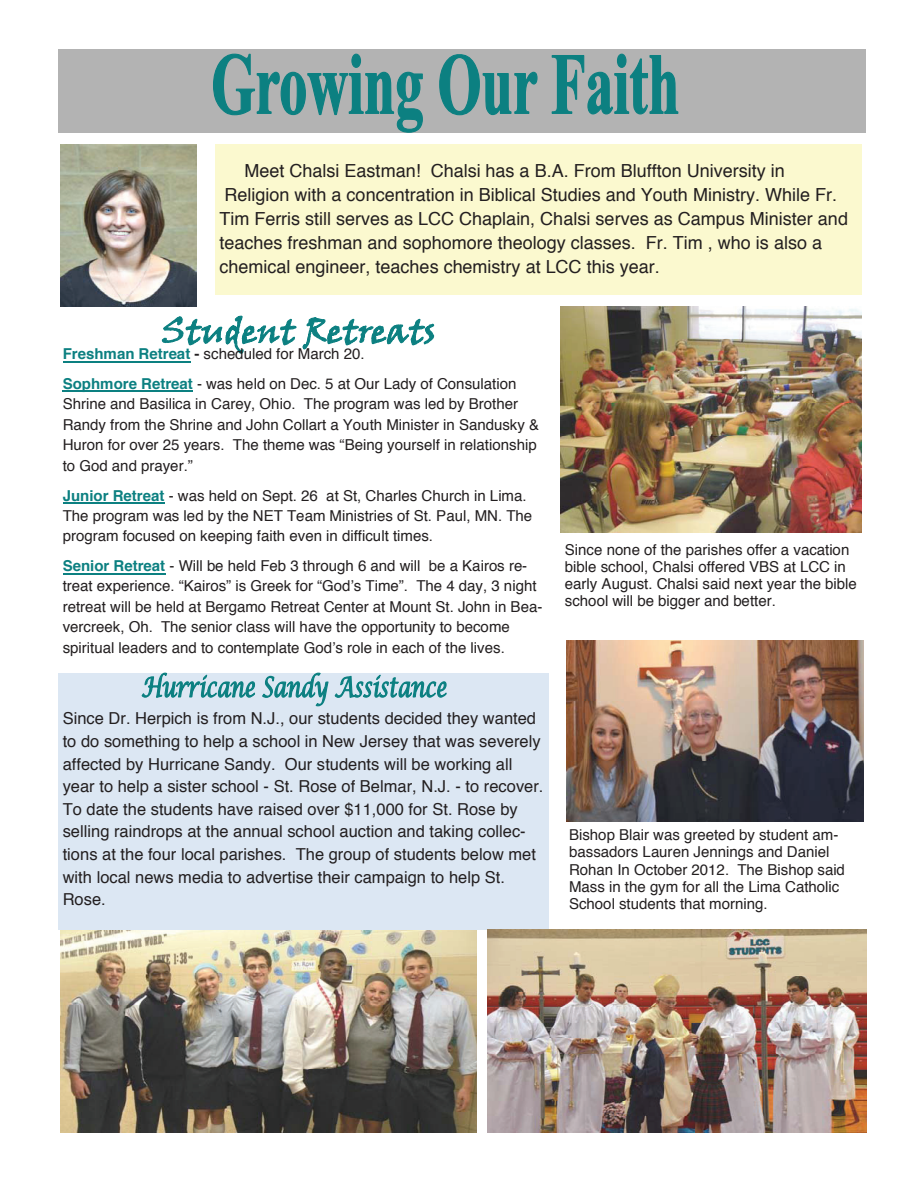
<style>
.page{position:relative;width:919px;height:1187px;background:#fff}
.page>*{position:absolute;margin:0;border:0;box-sizing:border-box;transform-origin:0 0}
.t1{font:18px/23.9px "Helvetica";color:#231f20}
.t2{font:16.5px/22.6px "Helvetica";color:#231f20}
.t3{font:15px/17.2px "Helvetica";color:#231f20}
.s1{font-weight:700;color:#0c8081}
.s2{font-weight:700}
</style>
<div class="page">
<svg style="left:161px;top:315px;width:274px;height:39px"></svg>
<img style="left:60px;top:929px;width:416px;height:202px">
<div style="left:215px;top:144px;width:646px;height:151px;background:#fbf9cf"></div>
<div style="left:58px;top:673px;width:491px;height:256px;background:#dce7f3"></div>
<img style="left:60px;top:144px;width:136px;height:163px">
<img style="left:566px;top:640px;width:297px;height:181px">
<img style="left:487px;top:929px;width:379px;height:202px">
<img style="left:560px;top:307px;width:301px;height:225px">
<hr style="left:63px;top:361px;width:127px;height:1px;background:#0c8081">
<hr style="left:63px;top:390px;width:130px;height:2px;background:#0c8081">
<hr style="left:63px;top:502px;width:101px;height:1px;background:#0c8081">
<hr style="left:63px;top:572px;width:102px;height:2px;background:#0c8081">
<div style="left:58px;top:49px;width:807px;height:83px;background:#b3b3b3"></div>
<svg style="left:212px;top:53px;width:211px;height:80px"></svg>
<svg style="left:439px;top:54px;width:99px;height:62px"></svg>
<svg style="left:551px;top:53px;width:128px;height:62px"></svg>
<svg style="left:141px;top:672px;width:306px;height:34px"></svg>
<p class="t1" style="left:219px;top:160px;width:630px;text-indent:25px">Meet Chalsi Eastman! Chalsi has a B.A. From Bluffton University in Religion with a concentration in Biblical Studies and Youth Ministry. While Fr.<br>Tim Ferris still serves as LCC Chaplain, Chalsi serves as Campus Minister and teaches freshman and sophomore theology classes. Fr. Tim , who is also a chemical engineer, teaches chemistry at LCC this year.</p>
<p class="t3" style="left:63px;top:340px;width:455px;line-height:29.5px"><span class="s1">Freshman Retreat</span> <span class="s2">-</span> scheduled for March 20.<br><span class="s1">Sophmore Retreat</span> - was held on Dec. 5 at Our Lady of Consulation</p>
<p class="t3" style="left:63px;top:394px;width:478px;line-height:20.5px">Shrine and Basilica in Carey, Ohio. The program was led by Brother Randy from the Shrine and John Collart a Youth Minister in Sandusky &amp; Huron for over 25 years. The theme was “Being yourself in relationship to God and prayer.”</p>
<p class="t3" style="left:63px;top:486px;width:471px;line-height:20.4px"><span class="s1">Junior Retreat</span> - was held on Sept. 26 at St, Charles Church in Lima.<br>The program was led by the NET Team Ministries of St. Paul, MN. The program focused on keeping faith even in difficult times.</p>
<p class="t3" style="left:63px;top:556px;width:481px;line-height:20.4px"><span class="s1">Senior Retreat</span> - Will be held Feb 3 through 6 and will be a Kairos re&shy;treat experience. “Kairos” is Greek for “Godʼs Time”. The 4 day, 3 night retreat will be held at Bergamo Retreat Center at Mount St. John in Bea&shy;vercreek, Oh. The senior class will have the opportunity to become spiritual leaders and to contemplate Godʼs role in each of the lives.</p>
<p class="t2" style="left:63px;top:708px;width:482px">Since Dr. Herpich is from N.J., our students decided they wanted to do something to help a school in New Jersey that was severely affected by Hurricane Sandy. Our students will be working all year to help a sister school - St. Rose of Belmar, N.J. - to recover.<br>To date the students have raised over $11,000 for St. Rose by selling raindrops at the annual school auction and taking collec&shy;tions at the four local parishes. The group of students below met with local news media to advertise their campaign to help St.<br>Rose.</p>
<p class="t3" style="left:565px;top:541px;width:293px">Since none of the parishes offer a vacation bible school, Chalsi offered VBS at LCC in early August. Chalsi said next year the bible school will be bigger and better.</p>
<p class="t3" style="left:569px;top:826px;width:277px">Bishop Blair was greeted by student am&shy;bassadors Lauren Jennings and Daniel Rohan In October 2012. The Bishop said Mass in the gym for all the Lima Catholic School students that morning.</p>
</div>
